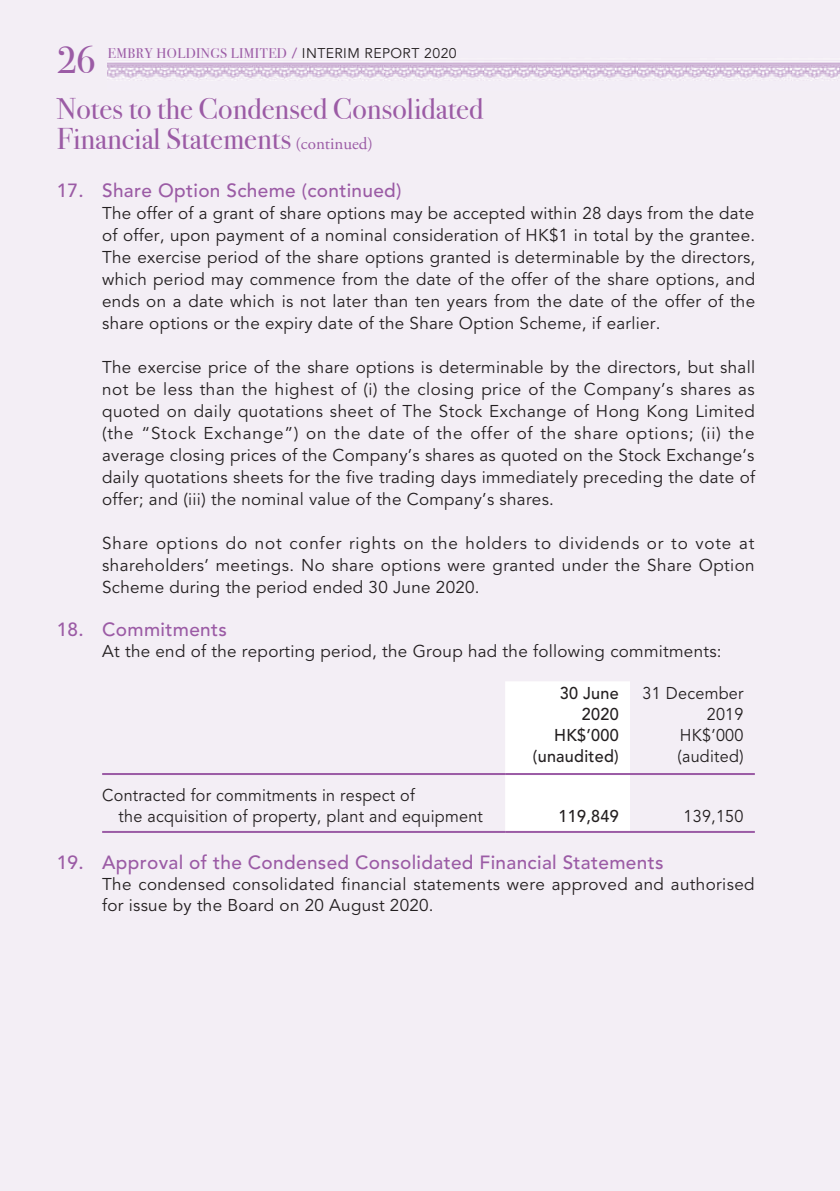
<style>
.page{position:relative;width:840px;height:1191px;background:#fff}
.page>*{position:absolute;margin:0;border:0;box-sizing:border-box;transform-origin:0 0}
.t1{font:38px "Bodoni Svty Two ITCTT";color:#9b5ba5}
.t2{font:30px/30px "Bodoni Svty Two ITCTT";color:#9b5ba5}
.t3{font:500 19px "Avenir LT Std";letter-spacing:.015em;color:#9b5ba5}
.t4{font:17px/22px "Avenir LT Std";letter-spacing:.015em;color:#231f20;text-align:justify}
.t5{font:17px/21px "Avenir LT Std";letter-spacing:.015em;color:#231f20;text-align:right;scale:.95 1}
.t6{font:500 17px/21px "Avenir LT Std";letter-spacing:.015em;color:#231f20;text-align:right;scale:.95 1}
.t7{font:14px "Bodoni Svty Two ITCTT";letter-spacing:.03em;color:#9b5ba5}
.s1{font-family:"Avenir LT Std";font-weight:500}
.s2{font-family:"Avenir LT Std";color:#231f20}
.s3{font-family:"Adobe Garamond Pro";font-size:17px}
</style>
<div class="page">
<div style="left:0;top:0;width:839px;height:1191px;background:#f3eef5"></div>
<img style="left:108px;top:62px;width:731px;height:19px">
<div style="left:505px;top:681px;width:124px;height:149px;background:#fff"></div>
<hr style="left:102px;top:773px;width:403px;height:2px;background:#9b5ba5">
<hr style="left:505px;top:773px;width:124px;height:2px;background:#9b5ba5">
<hr style="left:629px;top:773px;width:125px;height:2px;background:#9b5ba5">
<hr style="left:102px;top:831px;width:403px;height:2px;background:#9b5ba5">
<hr style="left:505px;top:831px;width:124px;height:2px;background:#9b5ba5">
<hr style="left:629px;top:831px;width:125px;height:2px;background:#9b5ba5">
<h1 class="t1" style="left:57px;top:29px;width:41px">26</h1>
<p class="t7" style="left:108px;top:42px;width:350px">Embry Holdings Limited <span class="s1">/</span> <span class="s2">INTERIM REPORT 2020</span></p>
<h2 class="t2" style="left:57px;top:90px;width:428px">Notes to the Condensed Consolidated<br>Financial Statements <span class="s3">(continued)</span></h2>
<p class="t3" style="left:57px;top:180px;width:346px">17. Share Option Scheme (continued)</p>
<p class="t4" style="left:102px;top:203px;width:654px">The offer of a grant of share options may be accepted within 28 days from the date of offer, upon payment of a nominal consideration of HK$1 in total by the grantee.<br>The exercise period of the share options granted is determinable by the directors, which period may commence from the date of the offer of the share options, and ends on a date which is not later than ten years from the date of the offer of the share options or the expiry date of the Share Option Scheme, if earlier.</p>
<p class="t4" style="left:102px;top:357px;width:654px">The exercise price of the share options is determinable by the directors, but shall not be less than the highest of (i) the closing price of the Company’s shares as quoted on daily quotations sheet of The Stock Exchange of Hong Kong Limited (the “Stock Exchange”) on the date of the offer of the share options; (ii) the average closing prices of the Company’s shares as quoted on the Stock Exchange’s daily quotations sheets for the five trading days immediately preceding the date of offer; and (iii) the nominal value of the Company’s shares.</p>
<p class="t4" style="left:102px;top:533px;width:653px">Share options do not confer rights on the holders to dividends or to vote at shareholders’ meetings. No share options were granted under the Share Option Scheme during the period ended 30 June 2020.</p>
<p class="t3" style="left:57px;top:619px;width:172px">18. Commitments</p>
<p class="t4" style="left:102px;top:641px;width:620px">At the end of the reporting period, the Group had the following commitments:</p>
<p class="t6" style="left:559px;top:683px;width:63px">30 June<br>2020</p>
<p class="t5" style="left:642px;top:683px;width:108px">31 December<br>2019</p>
<p class="t6" style="left:553px;top:725px;width:69px">HK$’000</p>
<p class="t5" style="left:679px;top:725px;width:68px">HK$’000</p>
<p class="t6" style="left:532px;top:746px;width:92px">(unaudited)</p>
<p class="t5" style="left:677px;top:746px;width:71px">(audited)</p>
<p class="t5" style="left:118px;top:784px;width:385px;text-align:left;text-indent:-16px">Contracted for commitments in respect of<br>the acquisition of property, plant and equipment</p>
<p class="t6" style="left:558px;top:805px;width:65px">119,849</p>
<p class="t5" style="left:683px;top:805px;width:65px">139,150</p>
<p class="t3" style="left:57px;top:851px;width:608px">19. Approval of the Condensed Consolidated Financial Statements</p>
<p class="t4" style="left:102px;top:874px;width:653px;line-height:21px">The condensed consolidated financial statements were approved and authorised for issue by the Board on 20 August 2020.</p>
</div>
